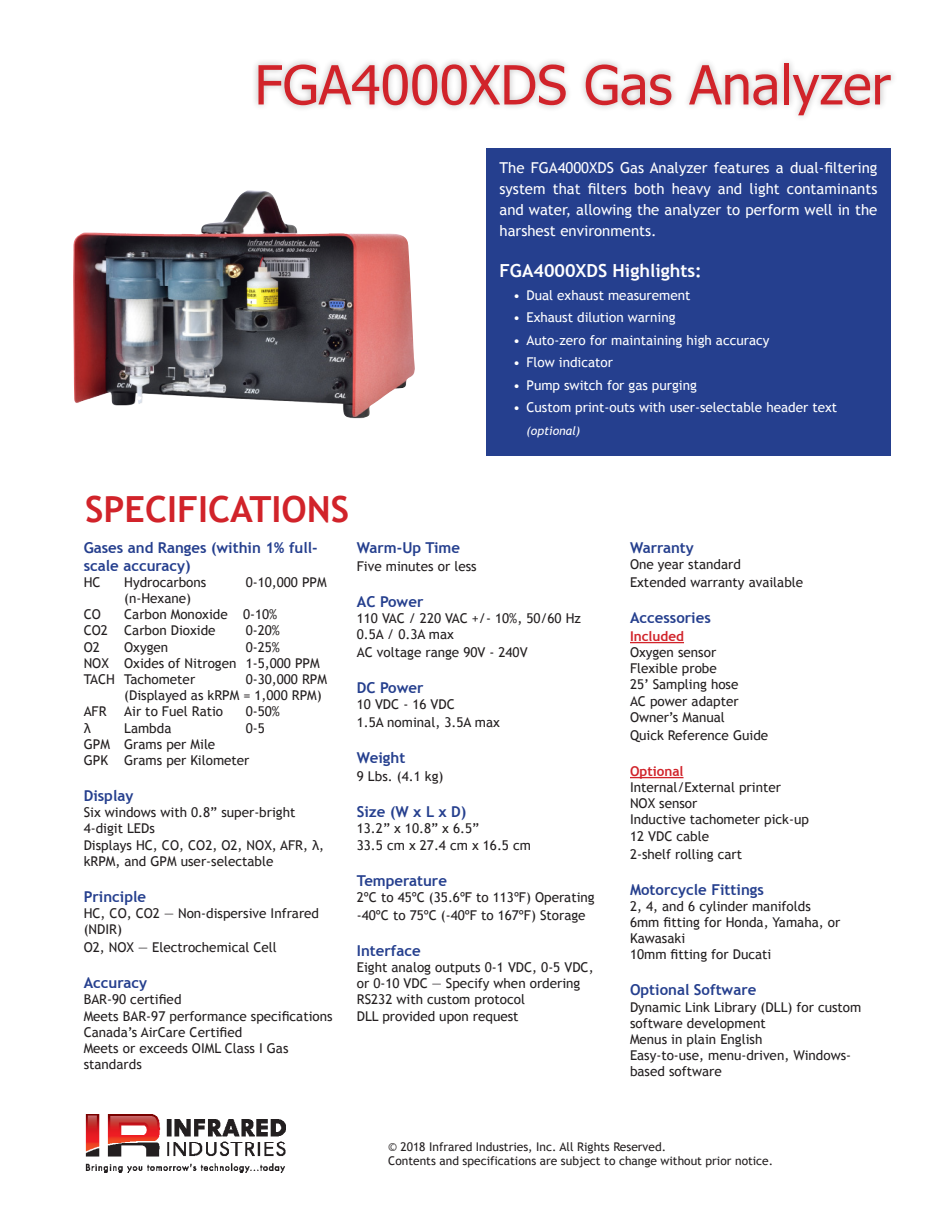
<style>
.page{position:relative;width:945px;height:1215px;background:#fff}
.page>*{position:absolute;margin:0;border:0;box-sizing:border-box;transform-origin:0 0}
.t1{font:54px "Tahoma";color:#d1232a}
.t2{font:700 36px "Trebuchet MS";color:#d1232a}
.t3{font:700 18px "Trebuchet MS";color:#fff}
.t4{font:700 15px/18px "Trebuchet MS";color:#253f8e}
.t5{font:15px/21px "Trebuchet MS";color:#fff;text-align:justify}
.t6{font:13.5px/16.2px "Trebuchet MS";color:#231f20}
.t7{font:13.5px "Trebuchet MS";color:#fff}
.t8{font:700 13.5px "Trebuchet MS";color:#d1232a}
.t9{font:12px "Trebuchet MS";color:#231f20}
.t10{font:italic 12px "Trebuchet MS";color:#fff}
</style>
<div class="page">
<div style="left:251px;top:56px;width:647px;height:66px;background:#231f20;opacity:.3"></div>
<div style="left:486px;top:148px;width:405px;height:308px;background:#253f8e"></div>
<hr style="left:630px;top:642px;width:54px;height:1px;background:#d1232a">
<hr style="left:630px;top:777px;width:54px;height:1px;background:#d1232a">
<img style="left:85px;top:1114px;width:200px;height:59px">
<img style="left:73px;top:190px;width:342px;height:229px">
<p class="t1" style="left:255px;top:49px;width:638px">FGA4000XDS Gas Analyzer</p>
<p class="t5" style="left:500px;top:157px;width:379px">The FGA4000XDS Gas Analyzer features a dual-filtering system that filters both heavy and light contaminants and water, allowing the analyzer to perform well in the harshest environments.</p>
<p class="t3" style="left:500px;top:260px;width:204px">FGA4000XDS Highlights:</p>
<p class="t7" style="left:513px;top:287px;width:179px">• Dual exhaust measurement</p>
<p class="t7" style="left:513px;top:310px;width:164px">• Exhaust dilution warning</p>
<p class="t7" style="left:513px;top:332px;width:258px">• Auto-zero for maintaining high accuracy</p>
<p class="t7" style="left:513px;top:355px;width:102px">• Flow indicator</p>
<p class="t7" style="left:513px;top:377px;width:185px">• Pump switch for gas purging</p>
<p class="t7" style="left:513px;top:400px;width:326px">• Custom print-outs with user-selectable header text</p>
<p class="t10" style="left:526px;top:424px;width:55px">(optional)</p>
<p class="t2" style="left:85px;top:486px;width:266px">SPECIFICATIONS</p>
<p class="t4" style="left:84px;top:538px;width:236px">Gases and Ranges (within 1% full&shy;scale accuracy)</p>
<p class="t6" style="left:84px;top:574px;width:18px">HC</p>
<p class="t6" style="left:124px;top:574px;width:84px">Hydrocarbons</p>
<p class="t6" style="left:246px;top:574px;width:83px">0-10,000 PPM</p>
<p class="t6" style="left:124px;top:590px;width:69px">(n-Hexane)</p>
<p class="t6" style="left:84px;top:607px;width:19px">CO</p>
<p class="t6" style="left:124px;top:607px;width:155px">Carbon Monoxide 0-10%</p>
<p class="t6" style="left:84px;top:623px;width:133px">CO2 Carbon Dioxide</p>
<p class="t6" style="left:246px;top:623px;width:36px">0-20%</p>
<p class="t6" style="left:84px;top:639px;width:18px">O2</p>
<p class="t6" style="left:124px;top:639px;width:46px">Oxygen</p>
<p class="t6" style="left:246px;top:639px;width:36px">0-25%</p>
<p class="t6" style="left:84px;top:655px;width:237px">NOX Oxides of Nitrogen 1-5,000 PPM</p>
<p class="t6" style="left:84px;top:671px;width:113px">TACH Tachometer</p>
<p class="t6" style="left:246px;top:671px;width:83px">0-30,000 RPM</p>
<p class="t6" style="left:124px;top:688px;width:199px">(Displayed as kRPM = 1,000 RPM)</p>
<p class="t6" style="left:84px;top:704px;width:24px">AFR</p>
<p class="t6" style="left:124px;top:704px;width:101px">Air to Fuel Ratio</p>
<p class="t6" style="left:246px;top:704px;width:36px">0-50%</p>
<p class="t6" style="left:84px;top:720px;width:9px">λ</p>
<p class="t6" style="left:124px;top:720px;width:49px">Lambda</p>
<p class="t6" style="left:246px;top:720px;width:21px">0-5</p>
<p class="t6" style="left:84px;top:736px;width:133px">GPM Grams per Mile</p>
<p class="t6" style="left:84px;top:752px;width:167px">GPK Grams per Kilometer</p>
<p class="t4" style="left:84px;top:787px;width:51px">Display</p>
<p class="t6" style="left:84px;top:805px;width:213px">Six windows with 0.8” super-bright<br>4-digit LEDs</p>
<p class="t6" style="left:84px;top:837px;width:242px">Displays HC, CO, CO2, O2, NOX, AFR, λ, kRPM, and GPM user-selectable</p>
<p class="t4" style="left:84px;top:888px;width:64px">Principle</p>
<p class="t6" style="left:84px;top:905px;width:237px">HC, CO, CO2 — Non-dispersive Infrared (NDIR)</p>
<p class="t6" style="left:84px;top:940px;width:195px">O2, NOX — Electrochemical Cell</p>
<p class="t4" style="left:84px;top:974px;width:65px">Accuracy</p>
<p class="t6" style="left:84px;top:992px;width:99px">BAR-90 certified</p>
<p class="t6" style="left:84px;top:1008px;width:250px">Meets BAR-97 performance specifications</p>
<p class="t6" style="left:84px;top:1024px;width:160px">Canada’s AirCare Certified</p>
<p class="t6" style="left:84px;top:1040px;width:206px">Meets or exceeds OIML Class I Gas standards</p>
<p class="t4" style="left:357px;top:538px;width:105px">Warm-Up Time</p>
<p class="t6" style="left:357px;top:558px;width:121px">Five minutes or less</p>
<p class="t4" style="left:357px;top:592px;width:68px">AC Power</p>
<p class="t6" style="left:357px;top:610px;width:226px">110 VAC / 220 VAC +/- 10%, 50/60 Hz</p>
<p class="t6" style="left:357px;top:626px;width:99px">0.5A / 0.3A max</p>
<p class="t6" style="left:357px;top:644px;width:172px">AC voltage range 90V - 240V</p>
<p class="t4" style="left:357px;top:679px;width:68px">DC Power</p>
<p class="t6" style="left:357px;top:697px;width:100px">10 VDC - 16 VDC</p>
<p class="t6" style="left:357px;top:715px;width:145px">1.5A nominal, 3.5A max</p>
<p class="t4" style="left:357px;top:749px;width:50px">Weight</p>
<p class="t6" style="left:357px;top:769px;width:88px">9 Lbs. (4.1 kg)</p>
<p class="t4" style="left:357px;top:803px;width:111px">Size (W x L x D)</p>
<p class="t6" style="left:357px;top:821px;width:124px">13.2” x 10.8” x 6.5”</p>
<p class="t6" style="left:357px;top:837px;width:176px">33.5 cm x 27.4 cm x 16.5 cm</p>
<p class="t4" style="left:357px;top:871px;width:92px">Temperature</p>
<p class="t6" style="left:357px;top:889px;width:239px">2ºC to 45ºC (35.6ºF to 113ºF) Operating</p>
<p class="t6" style="left:357px;top:907px;width:230px">-40ºC to 75ºC (-40ºF to 167ºF) Storage</p>
<p class="t4" style="left:357px;top:942px;width:65px">Interface</p>
<p class="t6" style="left:357px;top:959px;width:238px">Eight analog outputs 0-1 VDC, 0-5 VDC, or 0-10 VDC — Specify when ordering</p>
<p class="t6" style="left:357px;top:992px;width:170px">RS232 with custom protocol</p>
<p class="t6" style="left:357px;top:1008px;width:163px">DLL provided upon request</p>
<p class="t4" style="left:630px;top:538px;width:65px">Warranty</p>
<p class="t6" style="left:630px;top:556px;width:112px">One year standard</p>
<p class="t6" style="left:630px;top:574px;width:175px">Extended warranty available</p>
<p class="t4" style="left:630px;top:609px;width:82px">Accessories</p>
<p class="t8" style="left:630px;top:628px;width:56px">Included</p>
<p class="t6" style="left:630px;top:644px;width:88px">Oxygen sensor</p>
<p class="t6" style="left:630px;top:661px;width:88px">Flexible probe</p>
<p class="t6" style="left:630px;top:677px;width:110px">25’ Sampling hose</p>
<p class="t6" style="left:630px;top:693px;width:110px">AC power adapter</p>
<p class="t6" style="left:630px;top:709px;width:96px">Owner’s Manual</p>
<p class="t6" style="left:630px;top:727px;width:140px">Quick Reference Guide</p>
<p class="t8" style="left:630px;top:763px;width:55px">Optional</p>
<p class="t6" style="left:630px;top:779px;width:152px">Internal/External printer</p>
<p class="t6" style="left:630px;top:796px;width:69px">NOX sensor</p>
<p class="t6" style="left:630px;top:812px;width:180px">Inductive tachometer pick-up</p>
<p class="t6" style="left:630px;top:828px;width:81px">12 VDC cable</p>
<p class="t6" style="left:630px;top:846px;width:114px">2-shelf rolling cart</p>
<p class="t4" style="left:630px;top:880px;width:135px">Motorcycle Fittings</p>
<p class="t6" style="left:630px;top:898px;width:182px">2, 4, and 6 cylinder manifolds</p>
<p class="t6" style="left:630px;top:914px;width:212px">6mm fitting for Honda, Yamaha, or<br>Kawasaki</p>
<p class="t6" style="left:630px;top:947px;width:143px">10mm fitting for Ducati</p>
<p class="t4" style="left:630px;top:981px;width:128px">Optional Software</p>
<p class="t6" style="left:630px;top:999px;width:233px">Dynamic Link Library (DLL) for custom software development</p>
<p class="t6" style="left:630px;top:1031px;width:134px">Menus in plain English</p>
<p class="t6" style="left:630px;top:1048px;width:223px">Easy-to-use, menu-driven, Windows&shy;based software</p>
<p class="t9" style="left:388px;top:1139px;width:279px">© 2018 Infrared Industries, Inc. All Rights Reserved.</p>
<p class="t9" style="left:388px;top:1154px;width:386px">Contents and specifications are subject to change without prior notice.</p>
</div>
